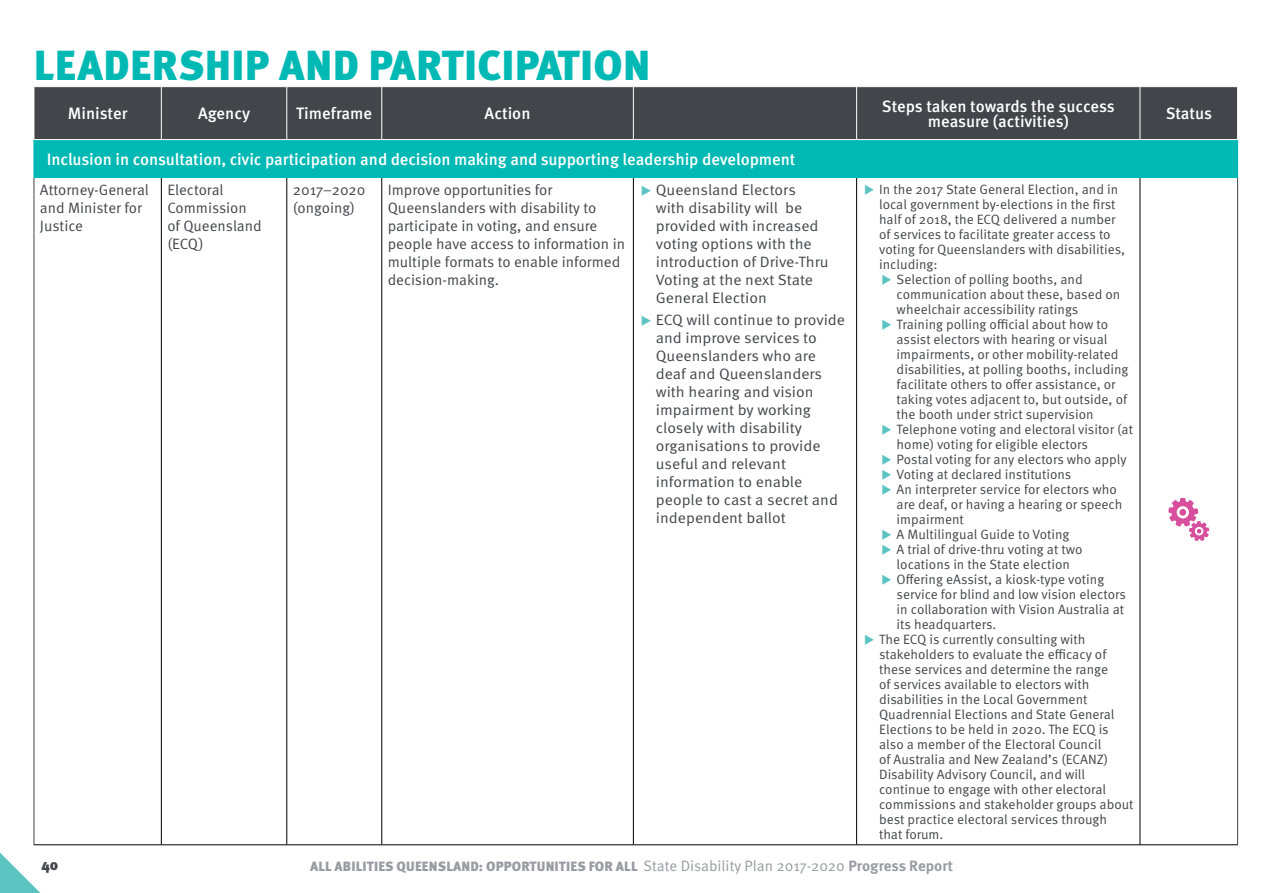
<style>
.page{position:relative;width:1263px;height:893px;background:#fff}
.page>*{position:absolute;margin:0;border:0;box-sizing:border-box;transform-origin:0 0}
.t1{font:900 42px "Meta OT";letter-spacing:.005em;color:#00b9b4}
.t2{font:500 16.5px/15px "Meta OT";letter-spacing:-.005em;color:#fff;text-align:center}
.t3{font:15px/18px "Meta OT Norm";color:#44454b;scale:1.05 1}
.t4{font:15px/18px "Meta OT Norm";color:#44454b}
.t5{font:900 15px "Meta OT";color:#44454b}
.t6{font:13.5px/15px "Meta OT Norm";color:#44454b}
.t7{font:900 13.5px "Meta OT";letter-spacing:.01em;color:#989ba1}
.s1{color:#5bc4c1}
.s2{font-family:"Meta OT Norm";font-weight:400;font-size:15px}
.s3{font-weight:700;font-size:15px}
</style>
<div class="page">
<div style="left:35px;top:87px;width:1202px;height:52px;background:#44454b"></div>
<div style="left:34px;top:140px;width:1203px;height:38px;background:#00b9b4"></div>
<hr style="left:161px;top:87px;width:1px;height:52px;background:#fff">
<hr style="left:287px;top:87px;width:1px;height:52px;background:#fff">
<hr style="left:381px;top:87px;width:1px;height:52px;background:#fff">
<hr style="left:633px;top:87px;width:1px;height:52px;background:#fff">
<hr style="left:856px;top:87px;width:1px;height:52px;background:#fff">
<hr style="left:1140px;top:87px;width:1px;height:52px;background:#fff">
<hr style="left:34px;top:178px;width:1px;height:667px;background:#44454b">
<hr style="left:1237px;top:178px;width:1px;height:667px;background:#44454b">
<hr style="left:161px;top:178px;width:1px;height:667px;background:#000">
<hr style="left:287px;top:178px;width:1px;height:667px;background:#000">
<hr style="left:381px;top:178px;width:1px;height:667px;background:#000">
<hr style="left:633px;top:178px;width:1px;height:667px;background:#000">
<hr style="left:856px;top:178px;width:1px;height:667px;background:#000">
<hr style="left:1140px;top:178px;width:1px;height:667px;background:#000">
<hr style="left:34px;top:844px;width:127px;height:1px;background:#000">
<hr style="left:161px;top:844px;width:126px;height:1px;background:#000">
<hr style="left:287px;top:844px;width:95px;height:1px;background:#000">
<hr style="left:382px;top:844px;width:251px;height:1px;background:#000">
<hr style="left:633px;top:844px;width:224px;height:1px;background:#000">
<hr style="left:857px;top:844px;width:283px;height:1px;background:#000">
<hr style="left:1140px;top:844px;width:98px;height:1px;background:#000">
<hr style="left:1140px;top:177px;width:98px;height:1px;background:#00b9b4">
<hr style="left:1237px;top:140px;width:1px;height:37px;background:#00b9b4">
<svg style="left:1168px;top:498px;width:41px;height:43px"></svg>
<svg style="left:0;top:853px;width:41px;height:40px"></svg>
<h1 class="t1" style="left:34px;top:40px;width:618px">LEADERSHIP AND PARTICIPATION</h1>
<p class="t2" style="left:68px;top:106px;width:61px">Minister</p>
<p class="t2" style="left:198px;top:106px;width:54px">Agency</p>
<p class="t2" style="left:296px;top:106px;width:77px">Timeframe</p>
<p class="t2" style="left:485px;top:106px;width:47px">Action</p>
<p class="t2" style="left:882px;top:99px;width:234px">Steps taken towards the success measure (activities)</p>
<p class="t2" style="left:1166px;top:106px;width:48px">Status</p>
<p class="t2" style="left:47px;top:152px;width:750px">Inclusion in consultation, civic participation and decision making and supporting leadership development</p>
<p class="t4" style="left:40px;top:181px;width:111px">Attorney-General and Minister for<br>Justice</p>
<p class="t4" style="left:167px;top:181px;width:96px">Electoral<br>Commission of Queensland (ECQ)</p>
<p class="t4" style="left:293px;top:181px;width:74px">2017–2020 (ongoing)</p>
<p class="t4" style="left:388px;top:181px;width:239px">Improve opportunities for<br>Queenslanders with disability to participate in voting, and ensure people have access to information in multiple formats to enable informed decision-making.</p>
<p class="t3" style="left:656px;top:181px;width:166px;text-indent:-15px"><span class="s1">◆</span> Queensland Electors with disability will be provided with increased voting options with the introduction of Drive-Thru<br>Voting at the next State<br>General Election</p>
<p class="t3" style="left:656px;top:311px;width:182px;text-indent:-15px"><span class="s1">◆</span> ECQ will continue to provide and improve services to<br>Queenslanders who are deaf and Queenslanders with hearing and vision impairment by working closely with disability organisations to provide useful and relevant information to enable people to cast a secret and independent ballot</p>
<p class="t6" style="left:879px;top:182px;width:248px;text-indent:-15px"><span class="s1">◆</span> In the 2017 State General Election, and in local government by-elections in the first half of 2018, the ECQ delivered a number of services to facilitate greater access to voting for Queenslanders with disabilities, including:</p>
<p class="t6" style="left:897px;top:272px;width:225px;text-indent:-15px"><span class="s1">◆</span> Selection of polling booths, and communication about these, based on wheelchair accessibility ratings</p>
<p class="t6" style="left:897px;top:317px;width:233px;text-indent:-15px"><span class="s1">◆</span> Training polling official about how to assist electors with hearing or visual impairments, or other mobility-related disabilities, at polling booths, including facilitate others to offer assistance, or taking votes adjacent to, but outside, of the booth under strict supervision</p>
<p class="t6" style="left:897px;top:422px;width:238px;text-indent:-15px"><span class="s1">◆</span> Telephone voting and electoral visitor (at home) voting for eligible electors</p>
<p class="t6" style="left:882px;top:452px;width:246px"><span class="s1">◆</span> Postal voting for any electors who apply</p>
<p class="t6" style="left:882px;top:467px;width:191px"><span class="s1">◆</span> Voting at declared institutions</p>
<p class="t6" style="left:897px;top:482px;width:227px;text-indent:-15px"><span class="s1">◆</span> An interpreter service for electors who are deaf, or having a hearing or speech impairment</p>
<p class="t6" style="left:882px;top:527px;width:189px"><span class="s1">◆</span> A Multilingual Guide to Voting</p>
<p class="t6" style="left:882px;top:542px;width:202px;text-align:center"><span class="s1">◆</span> A trial of drive-thru voting at two locations in the State election</p>
<p class="t6" style="left:897px;top:572px;width:231px;text-indent:-15px"><span class="s1">◆</span> Offering eAssist, a kiosk-type voting service for blind and low vision electors in collaboration with Vision Australia at its headquarters.</p>
<p class="t6" style="left:879px;top:632px;width:256px;text-indent:-15px"><span class="s1">◆</span> The ECQ is currently consulting with stakeholders to evaluate the efficacy of these services and determine the range<br>of services available to electors with disabilities in the Local Government Quadrennial Elections and State General Elections to be held in 2020. The ECQ is also a member of the Electoral Council<br>of Australia and New Zealand’s (ECANZ)<br>Disability Advisory Council, and will continue to engage with other electoral commissions and stakeholder groups about best practice electoral services through that forum.</p>
<p class="t5" style="left:41px;top:855px;width:18px">40</p>
<p class="t7" style="left:310px;top:858px;width:645px">ALL ABILITIES QUEENSLAND: OPPORTUNITIES FOR ALL <span class="s2">State Disability Plan 2017-2020</span> <span class="s3">Progress Report</span></p>
</div>
